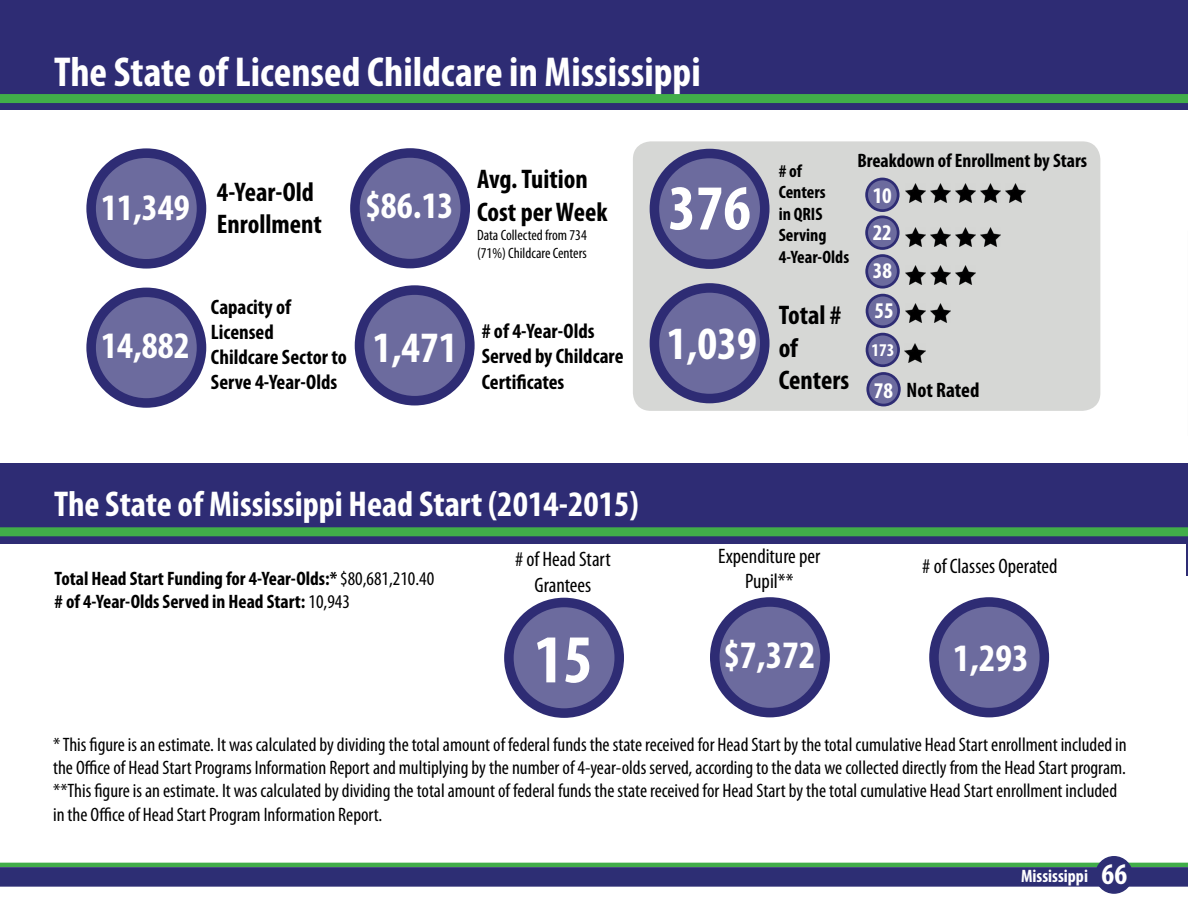
<style>
.page{position:relative;width:1188px;height:918px;background:#fff}
.page>*{position:absolute;margin:0;border:0;box-sizing:border-box;transform-origin:0 0}
.t1{font:700 condensed 69px "Myriad Pro";color:#fff}
.t2{font:700 condensed 64.5px "Myriad Pro";color:#fff}
.t3{font:700 condensed 46.5px "Myriad Pro";color:#fff}
.t4{font:700 condensed 43.5px "Myriad Pro";color:#fff}
.t5{font:700 condensed 42px "Myriad Pro";color:#fff}
.t6{font:700 condensed 39px "Myriad Pro";color:#fff}
.t7{font:700 condensed 37.5px "Myriad Pro";color:#fff}
.t8{font:700 condensed 36px "Myriad Pro";color:#fff}
.t9{font:700 condensed 30px "Myriad Pro";color:#fff}
.t10{font:700 condensed 27px/32.4px "Myriad Pro";color:#000}
.t11{font:700 condensed 22.5px/39.2px "Myriad Pro";color:#fff;text-align:justify}
.t12{font:700 condensed 21px/25.2px "Myriad Pro";color:#000}
.t13{font:condensed 21px/25.2px "Myriad Pro";color:#000;text-align:center}
.t14{font:condensed 19.5px/23.4px "Myriad Pro";color:#000}
.t15{font:700 condensed 19.5px/23.4px "Myriad Pro";color:#000}
.t16{font:700 condensed 18px/21.6px "Myriad Pro";color:#000}
.t17{font:700 condensed 18px "Myriad Pro";color:#fff}
.t18{font:condensed 15px/18px "Myriad Pro";color:#000}
.s1{font-weight:400}
</style>
<div class="page">
<hr style="left:0;top:863px;width:1188px;height:4px;background:#41ad49">
<div style="left:91px;top:153px;width:111px;height:111px;background:#6c6b9e;border-radius:50%"></div>
<div style="left:86px;top:148px;width:120px;height:121px;border:10px solid #2e2c74;border-radius:50%"></div>
<div style="left:633px;top:141px;width:467px;height:270px;background:#d6d7d5;border-radius:18px"></div>
<div style="left:867px;top:179px;width:31px;height:32px;background:#6c6b9e;border-radius:50%"></div>
<div style="left:865px;top:178px;width:35px;height:34px;border:3px solid #2e2c74;border-radius:50%"></div>
<img style="left:905px;top:183px;width:20px;height:19px">
<div style="left:0;top:0;width:1188px;height:110px;background:#2e2c74"></div>
<div style="left:0;top:94px;width:1188px;height:9px;background:#41ad49"></div>
<div style="left:0;top:867px;width:1188px;height:20px;background:#2d2e74"></div>
<div style="left:1096px;top:857px;width:36px;height:36px;background:#2d2e74;border-radius:50%"></div>
<div style="left:1095px;top:856px;width:38px;height:38px;border:2px solid #2d2e74;border-radius:50%"></div>
<div style="left:91px;top:292px;width:111px;height:111px;background:#6c6b9e;border-radius:50%"></div>
<div style="left:86px;top:288px;width:120px;height:120px;border:10px solid #2e2c74;border-radius:50%"></div>
<div style="left:355px;top:153px;width:110px;height:111px;background:#6c6b9e;border-radius:50%"></div>
<div style="left:350px;top:148px;width:120px;height:120px;border:10px solid #2e2c74;border-radius:50%"></div>
<div style="left:867px;top:217px;width:31px;height:31px;background:#6c6b9e;border-radius:50%"></div>
<div style="left:865px;top:216px;width:35px;height:34px;border:3px solid #2e2c74;border-radius:50%"></div>
<div style="left:867px;top:256px;width:31px;height:31px;background:#6c6b9e;border-radius:50%"></div>
<div style="left:865px;top:254px;width:35px;height:35px;border:3px solid #2e2c74;border-radius:50%"></div>
<div style="left:867px;top:295px;width:32px;height:32px;background:#6c6b9e;border-radius:50%"></div>
<div style="left:866px;top:294px;width:34px;height:34px;border:3px solid #2e2c74;border-radius:50%"></div>
<div style="left:867px;top:334px;width:32px;height:32px;background:#6c6b9e;border-radius:50%"></div>
<div style="left:866px;top:333px;width:34px;height:34px;border:3px solid #2e2c74;border-radius:50%"></div>
<div style="left:868px;top:373px;width:31px;height:32px;background:#6c6b9e;border-radius:50%"></div>
<div style="left:866px;top:372px;width:35px;height:34px;border:3px solid #2e2c74;border-radius:50%"></div>
<img style="left:930px;top:183px;width:20px;height:19px">
<img style="left:955px;top:183px;width:20px;height:19px">
<img style="left:980px;top:183px;width:20px;height:19px">
<img style="left:1005px;top:183px;width:20px;height:19px">
<img style="left:905px;top:227px;width:20px;height:19px">
<img style="left:930px;top:227px;width:20px;height:19px">
<img style="left:955px;top:227px;width:20px;height:19px">
<img style="left:980px;top:227px;width:20px;height:19px">
<img style="left:905px;top:265px;width:20px;height:19px">
<img style="left:930px;top:265px;width:20px;height:19px">
<img style="left:955px;top:265px;width:20px;height:19px">
<img style="left:905px;top:304px;width:20px;height:19px">
<img style="left:930px;top:304px;width:20px;height:19px">
<img style="left:905px;top:343px;width:20px;height:19px">
<div style="left:654px;top:154px;width:111px;height:110px;background:#6c6b9e;border-radius:50%"></div>
<div style="left:650px;top:149px;width:120px;height:120px;border:10px solid #2e2c74;border-radius:50%"></div>
<div style="left:654px;top:288px;width:111px;height:111px;background:#6c6b9e;border-radius:50%"></div>
<div style="left:650px;top:283px;width:120px;height:120px;border:10px solid #2e2c74;border-radius:50%"></div>
<div style="left:360px;top:290px;width:110px;height:111px;background:#6c6b9e;border-radius:50%"></div>
<div style="left:355px;top:285px;width:120px;height:120px;border:10px solid #2e2c74;border-radius:50%"></div>
<hr style="left:1187px;top:477px;width:1px;height:98px;background:#2e2c74">
<div style="left:0;top:463px;width:1188px;height:81px;background:#2e2c74"></div>
<div style="left:0;top:527px;width:1188px;height:9px;background:#41ad49"></div>
<div style="left:509px;top:602px;width:110px;height:111px;background:#6c6b9e;border-radius:50%"></div>
<div style="left:504px;top:598px;width:120px;height:120px;border:10px solid #2e2c74;border-radius:50%"></div>
<div style="left:715px;top:602px;width:110px;height:111px;background:#6c6b9e;border-radius:50%"></div>
<div style="left:710px;top:597px;width:120px;height:120px;border:10px solid #2e2c74;border-radius:50%"></div>
<div style="left:934px;top:602px;width:110px;height:111px;background:#6c6b9e;border-radius:50%"></div>
<div style="left:929px;top:597px;width:120px;height:120px;border:10px solid #2e2c74;border-radius:50%"></div>
<h3 class="t5" style="left:54px;top:48px;width:648px">The State of Licensed Childcare in Mississippi</h3>
<h3 class="t7" style="left:101px;top:187px;width:90px">11,349</h3>
<h3 class="t10" style="left:217px;top:176px;width:107px">4-Year-Old<br>Enrollment</h3>
<h3 class="t7" style="left:365px;top:185px;width:90px">$86.13</h3>
<h3 class="t10" style="left:477px;top:164px;width:132px">Avg. Tuition<br>Cost per Week</h3>
<p class="t18" style="left:477px;top:226px;width:111px">Data Collected from 734 (71%) Childcare Centers</p>
<h2 class="t2" style="left:668px;top:173px;width:84px">376</h2>
<p class="t12" style="left:211px;top:294px;width:137px">Capacity of<br>Licensed<br>Childcare Sector to<br>Serve 4-Year-Olds</p>
<p class="t12" style="left:482px;top:319px;width:143px"># of 4-Year-Olds<br>Served by Childcare<br>Certificates</p>
<h3 class="t7" style="left:101px;top:324px;width:90px">14,882</h3>
<h3 class="t4" style="left:373px;top:324px;width:86px">1,471</h3>
<h3 class="t3" style="left:667px;top:317px;width:92px">1,039</h3>
<p class="t16" style="left:779px;top:160px;width:72px"># of<br>Centers<br>in QRIS<br>Serving<br>4-Year-Olds</p>
<h3 class="t10" style="left:779px;top:300px;width:72px">Total # of<br>Centers</h3>
<p class="t15" style="left:857px;top:149px;width:231px">Breakdown of Enrollment by Stars</p>
<p class="t11" style="left:873px;top:177px;width:21px">10</p>
<p class="t11" style="left:873px;top:213px;width:23px">22<br>38<br>55</p>
<p class="t17" style="left:872px;top:340px;width:25px">173</p>
<p class="t11" style="left:874px;top:371px;width:21px">78</p>
<p class="t12" style="left:907px;top:378px;width:74px">Not Rated</p>
<h3 class="t8" style="left:54px;top:484px;width:586px">The State of Mississippi Head Start (2014-2015)</h3>
<p class="t13" style="left:515px;top:547px;width:97px"># of Head Start<br>Grantees</p>
<p class="t15" style="left:55px;top:567px;width:381px">Total Head Start Funding for 4-Year-Olds:* <span class="s1">$80,681,210.40 </span># of 4-Year-Olds Served in Head Start: <span class="s1">10,943</span></p>
<p class="t13" style="left:718px;top:544px;width:104px">Expenditure per<br>Pupil**</p>
<p class="t13" style="left:922px;top:554px;width:137px"># of Classes Operated</p>
<h1 class="t1" style="left:534px;top:621px;width:60px">15</h1>
<h3 class="t6" style="left:723px;top:634px;width:94px">$7,372</h3>
<h3 class="t6" style="left:953px;top:637px;width:77px">1,293</h3>
<p class="t14" style="left:53px;top:733px;width:1075px">* This figure is an estimate. It was calculated by dividing the total amount of federal funds the state received for Head Start by the total cumulative Head Start enrollment included in the Office of Head Start Programs Information Report and multiplying by the number of 4-year-olds served, according to the data we collected directly from the Head Start program. **This figure is an estimate. It was calculated by dividing the total amount of federal funds the state received for Head Start by the total cumulative Head Start enrollment included in the Office of Head Start Program Information Report.</p>
<p class="t17" style="left:1021px;top:866px;width:68px">Mississippi</p>
<h3 class="t9" style="left:1102px;top:858px;width:27px">66</h3>
</div>
